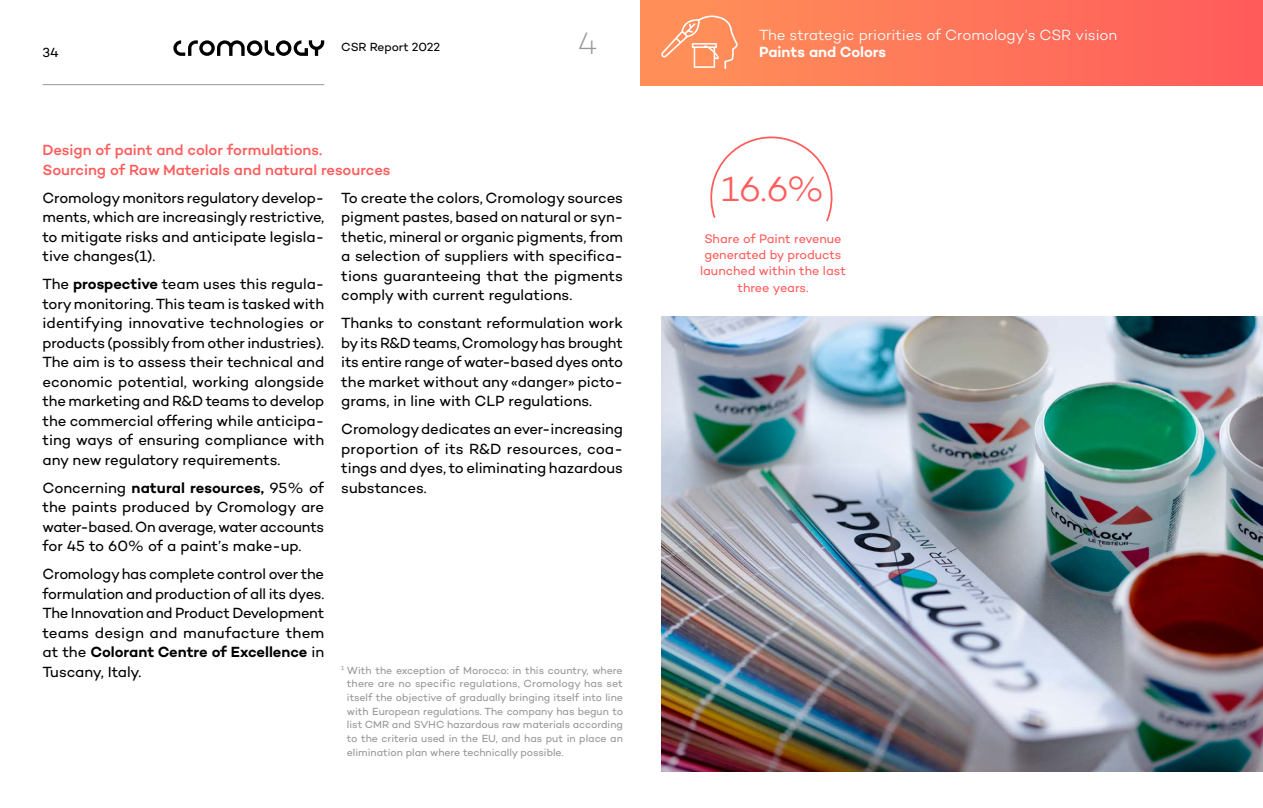
<style>
.page{position:relative;width:1263px;height:808px;background:#fff}
.page>*{position:absolute;margin:0;border:0;box-sizing:border-box;transform-origin:0 0}
.t1{font:300 35.55px "Campton";color:#ff5c5c}
.t2{font:200 31.5px "Campton";color:#979797}
.t3{font:15px/19.5px "Campton";letter-spacing:-.005em;color:#000;text-align:justify}
.t4{font:500 15px/19.5px "Campton";letter-spacing:-.005em;color:#ff5c5c}
.t5{font:300 15px "Campton";letter-spacing:-.005em;color:#fff}
.t6{font:600 15px "Campton";color:#fff}
.t7{font:13.5px "Campton";color:#000}
.t8{font:12.6px/16.5px "Campton";color:#ff5c5c;text-align:center}
.t9{font:12px "Campton";letter-spacing:-.01em;color:#000}
.t10{font:10.5px/13.6px "Campton";letter-spacing:-.005em;color:#979797;text-align:justify}
.s1{font-weight:600}
</style>
<div class="page">
<div style="left:640px;top:0;width:623px;height:85px;background:linear-gradient(to right,#ff9359,#ff5b5b)"></div>
<svg style="left:661px;top:16px;width:77px;height:53px"></svg>
<img style="left:661px;top:317px;width:602px;height:455px">
<svg style="left:710px;top:136px;width:123px;height:86px"></svg>
<hr style="left:43px;top:84px;width:281px;height:1px;background:#979797">
<svg style="left:173px;top:40px;width:151px;height:16px"></svg>
<p class="t7" style="left:43px;top:44px;width:18px">34</p>
<p class="t9" style="left:341px;top:39px;width:101px">CSR Report 2022</p>
<h2 class="t2" style="left:577px;top:24px;width:22px">4</h2>
<p class="t4" style="left:43px;top:140px;width:349px">Design of paint and color formulations.<br>Sourcing of Raw Materials and natural resources</p>
<p class="t3" style="left:43px;top:188px;width:283px">Cromology monitors regulatory develop&shy;ments, which are increasingly restrictive, to mitigate risks and anticipate legisla&shy;tive changes(1).</p>
<p class="t3" style="left:43px;top:274px;width:283px">The <span class="s1">prospective</span> team uses this regula&shy;tory monitoring. This team is tasked with identifying innovative technologies or products (possibly from other industries).<br>The aim is to assess their technical and economic potential, working alongside the marketing and R&amp;D teams to develop the commercial offering while anticipa&shy;ting ways of ensuring compliance with any new regulatory requirements.</p>
<p class="t3" style="left:43px;top:478px;width:283px">Concerning <span class="s1">natural resources,</span> 95% of the paints produced by Cromology are water-based. On average, water accounts for 45 to 60% of a paint’s make-up.</p>
<p class="t3" style="left:43px;top:564px;width:283px">Cromology has complete control over the formulation and production of all its dyes.<br>The Innovation and Product Development teams design and manufacture them at the <span class="s1">Colorant Centre of Excellence</span> in Tuscany, Italy.</p>
<p class="t3" style="left:341px;top:188px;width:283px">To create the colors, Cromology sources pigment pastes, based on natural or syn&shy;thetic, mineral or organic pigments, from a selection of suppliers with specifica&shy;tions guaranteeing that the pigments comply with current regulations.</p>
<p class="t3" style="left:341px;top:313px;width:283px">Thanks to constant reformulation work by its R&amp;D teams, Cromology has brought its entire range of water-based dyes onto the market without any «danger» picto&shy;grams, in line with CLP regulations.</p>
<p class="t3" style="left:341px;top:419px;width:283px">Cromology dedicates an ever-increasing proportion of its R&amp;D resources, coa&shy;tings and dyes, to eliminating hazardous substances.</p>
<p class="t10" style="left:347px;top:663px;width:278px;text-indent:-6px"><sup>1</sup> With the exception of Morocco: in this country, where there are no specific regulations, Cromology has set itself the objective of gradually bringing itself into line with European regulations. The company has begun to list CMR and SVHC hazardous raw materials according to the criteria used in the EU, and has put in place an elimination plan where technically possible.</p>
<p class="t5" style="left:759px;top:25px;width:360px">The strategic priorities of Cromology’s CSR vision</p>
<p class="t6" style="left:759px;top:42px;width:129px">Paints and Colors</p>
<h1 class="t1" style="left:721px;top:167px;width:105px">16.6%</h1>
<p class="t8" style="left:700px;top:230px;width:147px">Share of Paint revenue generated by products launched within the last three years.</p>
</div>
